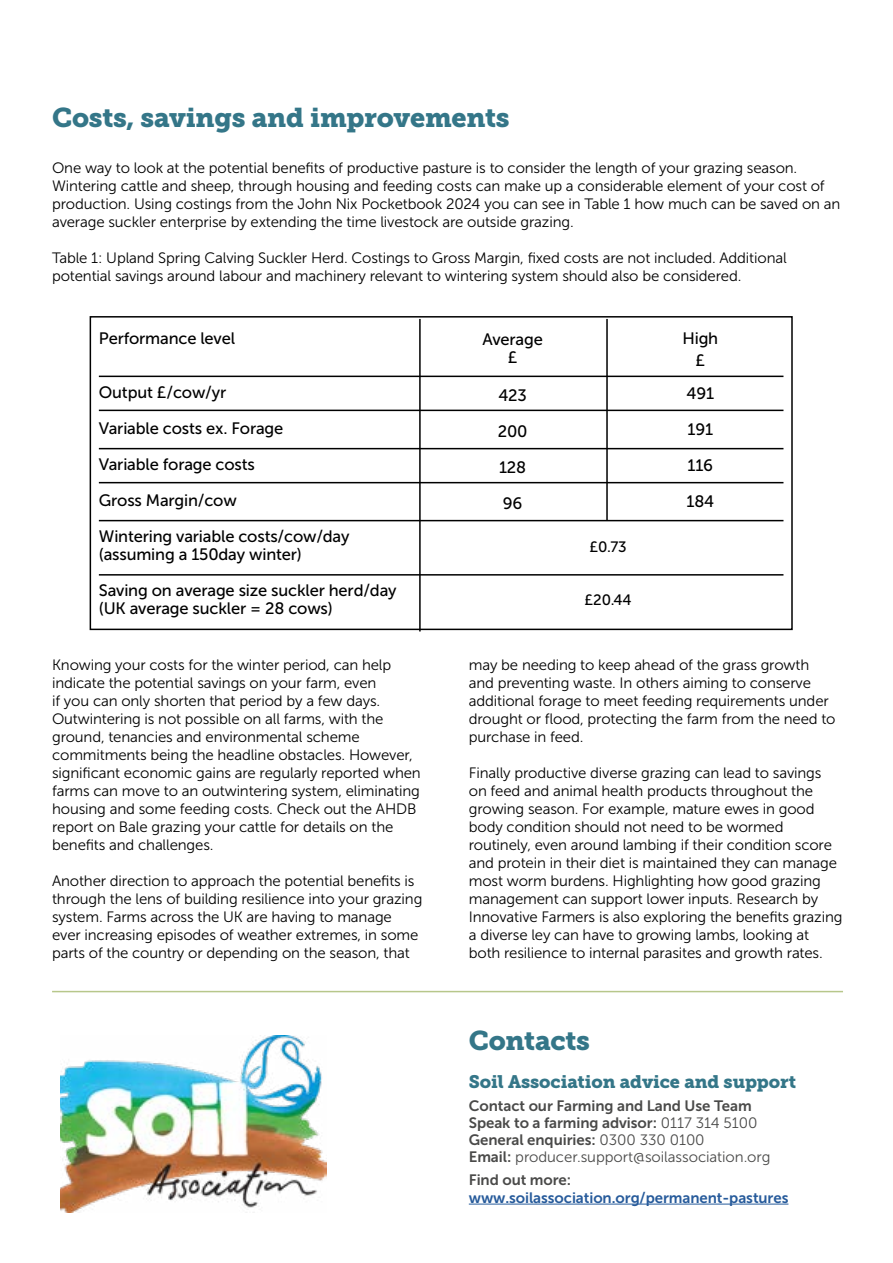
<style>
.page{position:relative;width:893px;height:1263px;background:#fff}
.page>*{position:absolute;margin:0;border:0;box-sizing:border-box;transform-origin:0 0}
.t1{font:27px "Museo Slab 900";letter-spacing:-.01em;color:#347688}
.t2{font:18px "Museo Slab 900";letter-spacing:-.005em;color:#347688}
.t3{font:16.5px/36px "Museo Sans 500";letter-spacing:-.01em;color:#000;text-align:center}
.t4{font:15px/18px "Museo Sans 300";letter-spacing:-.01em;color:#000}
.t5{font:15px/17.2px "Museo Sans 700";letter-spacing:-.005em;color:#4a4a49}
.t6{font:15px "Museo Sans 300";letter-spacing:-.005em;color:#4a4a49}
.t7{font:15px "Museo Sans 700";letter-spacing:-.005em;color:#275b9b}
.t8{font:15px "Museo Sans 500";color:#000}
.s1{font-family:"Museo Sans 300"}
.s2{font-family:"Museo Sans 700"}
</style>
<div class="page">
<img style="left:61px;top:1035px;width:265px;height:178px">
<hr style="left:469px;top:1204px;width:319px;height:1px;background:#275b9b">
<hr style="left:52px;top:991px;width:791px;height:1px;background:#b7c78b">
<div style="left:90px;top:316px;width:703px;height:314px;border:2px solid #000"></div>
<hr style="left:419px;top:319px;width:2px;height:312px;background:#000">
<hr style="left:99px;top:376px;width:684px;height:1px;background:#000">
<hr style="left:99px;top:410px;width:684px;height:1px;background:#000">
<hr style="left:99px;top:448px;width:684px;height:1px;background:#000">
<hr style="left:99px;top:482px;width:684px;height:1px;background:#000">
<hr style="left:99px;top:520px;width:684px;height:1px;background:#000">
<hr style="left:99px;top:574px;width:684px;height:2px;background:#000">
<hr style="left:606px;top:319px;width:2px;height:202px;background:#000">
<h1 class="t1" style="left:52px;top:102px;width:459px">Costs, savings and improvements</h1>
<p class="t4" style="left:52px;top:159px;width:790px">One way to look at the potential benefits of productive pasture is to consider the length of your grazing season.<br>Wintering cattle and sheep, through housing and feeding costs can make up a considerable element of your cost of production. Using costings from the John Nix Pocketbook 2024 you can see in Table 1 how much can be saved on an average suckler enterprise by extending the time livestock are outside grazing.</p>
<p class="t4" style="left:52px;top:249px;width:736px">Table 1: Upland Spring Calving Suckler Herd. Costings to Gross Margin, fixed costs are not included. Additional potential savings around labour and machinery relevant to wintering system should also be considered.</p>
<p class="t3" style="left:99px;top:320px;width:138px">Performance level</p>
<p class="t3" style="left:99px;top:374px;width:252px;text-align:left">Output £/cow/yr<br>Variable costs ex. Forage<br>Variable forage costs<br>Gross Margin/cow<br>Wintering variable costs/cow/day</p>
<p class="t3" style="left:99px;top:536px;width:299px;text-align:left">(assuming a 150day winter)<br>Saving on average size suckler herd/day</p>
<p class="t3" style="left:99px;top:590px;width:235px">(UK average suckler = 28 cows)</p>
<p class="t4" style="left:52px;top:656px;width:370px">Knowing your costs for the winter period, can help indicate the potential savings on your farm, even<br>if you can only shorten that period by a few days.<br>Outwintering is not possible on all farms, with the ground, tenancies and environmental scheme commitments being the headline obstacles. However, significant economic gains are regularly reported when farms can move to an outwintering system, eliminating housing and some feeding costs. Check out the AHDB report on Bale grazing your cattle for details on the benefits and challenges.</p>
<p class="t4" style="left:52px;top:872px;width:372px">Another direction to approach the potential benefits is through the lens of building resilience into your grazing system. Farms across the UK are having to manage ever increasing episodes of weather extremes, in some parts of the country or depending on the season, that</p>
<p class="t3" style="left:482px;top:331px;width:62px;line-height:18px">Average £</p>
<p class="t3" style="left:498px;top:377px;width:31px">423<br>200<br>128<br>96</p>
<p class="t8" style="left:589px;top:539px;width:39px">£0.73</p>
<p class="t8" style="left:584px;top:591px;width:49px">£20.44</p>
<p class="t3" style="left:682px;top:327px;width:37px;line-height:22.2px">High £</p>
<p class="t3" style="left:686px;top:376px;width:29px;text-align:justify">491<br>191<br>116<br>184</p>
<p class="t4" style="left:469px;top:656px;width:368px">may be needing to keep ahead of the grass growth and preventing waste. In others aiming to conserve additional forage to meet feeding requirements under drought or flood, protecting the farm from the need to purchase in feed.</p>
<p class="t4" style="left:469px;top:764px;width:375px">Finally productive diverse grazing can lead to savings on feed and animal health products throughout the growing season. For example, mature ewes in good body condition should not need to be wormed routinely, even around lambing if their condition score and protein in their diet is maintained they can manage most worm burdens. Highlighting how good grazing management can support lower inputs. Research by Innovative Farmers is also exploring the benefits grazing a diverse ley can have to growing lambs, looking at both resilience to internal parasites and growth rates.</p>
<h1 class="t1" style="left:469px;top:1025px;width:123px">Contacts</h1>
<p class="t2" style="left:469px;top:1071px;width:329px">Soil Association advice and support</p>
<p class="t5" style="left:469px;top:1097px;width:290px">Contact our Farming and Land Use Team<br>Speak to a farming advisor: <span class="s1">0117 314 5100<br></span>General enquiries: <span class="s1">0300 330 0100</span></p>
<p class="t6" style="left:469px;top:1149px;width:303px"><span class="s2">Email:</span> producer.support@soilassociation.org</p>
<p class="t5" style="left:469px;top:1171px;width:104px">Find out more:</p>
<p class="t7" style="left:469px;top:1189px;width:321px">www.soilassociation.org/permanent-pastures</p>
</div>
